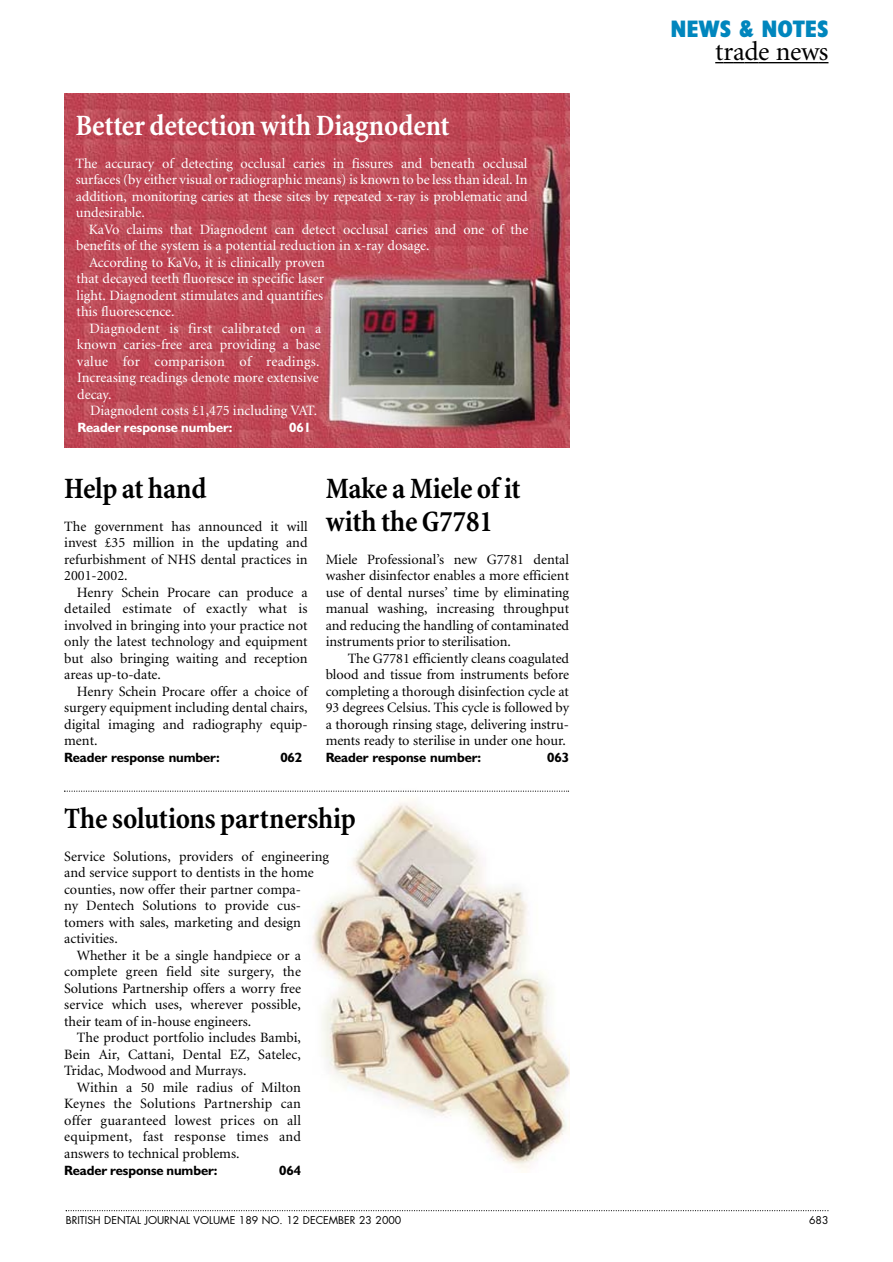
<style>
.page{position:relative;width:893px;height:1262px;background:#fff}
.page>*{position:absolute;margin:0;border:0;box-sizing:border-box;transform-origin:0 0}
.t1{font:700 condensed 30px/33px "Minion";letter-spacing:-.005em;color:#000}
.t2{font:700 condensed 30px "Minion";letter-spacing:-.005em;color:#fff}
.t3{font:27px "Minion";letter-spacing:-.015em;color:#000}
.t4{font:700 condensed 24px "Humanist 521 BT Xtra";color:#0086bd}
.t5{font:14.25px/16.5px "Minion";color:#000;text-align:justify}
.t6{font:14.25px/16.5px "Minion";color:#fff;text-align:justify}
.t7{font:14.25px "Minion";letter-spacing:.02em;color:#fff}
.t8{font:14.25px "Minion";letter-spacing:.02em;color:#000}
.t9{font:700 13.5px "Humanist 521 BT";letter-spacing:-.005em;color:#000}
.t10{font:700 13.5px "Humanist 521 BT";color:#fff}
.t11{font:10.5px "Futura";color:#000}
</style>
<div class="page">
<svg style="left:66px;top:1210px;width:762px;height:1px"></svg>
<svg style="left:715px;top:62px;width:43px;height:1px"></svg>
<hr style="left:758px;top:62px;width:43px;height:1px;background:#000">
<svg style="left:801px;top:62px;width:27px;height:1px"></svg>
<img style="left:64px;top:94px;width:505px;height:354px">
<img style="left:279px;top:791px;width:290px;height:380px">
<svg style="left:64px;top:790px;width:505px;height:1px"></svg>
<h1 class="t2" style="left:75px;top:113px;width:376px">Better detection with Diagnodent</h1>
<p class="t6" style="left:76px;top:156px;width:454px">The accuracy of detecting occlusal caries in fissures and beneath occlusal surfaces (by either visual or radiographic means) is known to be less than ideal. In addition, monitoring caries at these sites by repeated x-ray is problematic and undesirable.</p>
<p class="t6" style="left:89px;top:222px;width:441px">KaVo claims that Diagnodent can detect occlusal caries and one of the</p>
<p class="t6" style="left:76px;top:238px;width:355px">benefits of the system is a potential reduction in x-ray dosage.</p>
<p class="t6" style="left:89px;top:255px;width:237px">According to KaVo, it is clinically proven</p>
<p class="t6" style="left:76px;top:271px;width:249px">that decayed teeth fluoresce in specific laser</p>
<p class="t6" style="left:76px;top:288px;width:248px">light. Diagnodent stimulates and quantifies</p>
<p class="t6" style="left:77px;top:304px;width:99px">this fluorescence.</p>
<p class="t7" style="left:89px;top:322px;width:233px">Diagnodent is first calibrated on a</p>
<p class="t6" style="left:77px;top:337px;width:245px">known caries-free area providing a base</p>
<p class="t7" style="left:77px;top:355px;width:244px">value for comparison of readings.</p>
<p class="t6" style="left:77px;top:370px;width:243px">Increasing readings denote more extensive</p>
<p class="t6" style="left:77px;top:387px;width:36px">decay.</p>
<p class="t6" style="left:90px;top:403px;width:228px">Diagnodent costs £1,475 including VAT.</p>
<p class="t10" style="left:77px;top:422px;width:157px">Reader response number:</p>
<p class="t10" style="left:289px;top:422px;width:24px">061</p>
<h1 class="t1" style="left:64px;top:474px;width:144px">Help at hand</h1>
<p class="t5" style="left:64px;top:519px;width:245px">The government has announced it will invest £35 million in the updating and refurbishment of NHS dental practices in 2001-2002.</p>
<p class="t5" style="left:64px;top:585px;width:245px;text-indent:13px">Henry Schein Procare can produce a detailed estimate of exactly what is involved in bringing into your practice not only the latest technology and equipment but also bringing waiting and reception areas up-to-date.</p>
<p class="t5" style="left:64px;top:684px;width:245px;text-indent:13px">Henry Schein Procare offer a choice of surgery equipment including dental chairs, digital imaging and radiography equip&shy;ment.</p>
<p class="t9" style="left:64px;top:752px;width:157px">Reader response number:</p>
<p class="t9" style="left:280px;top:752px;width:23px">062</p>
<h1 class="t1" style="left:325px;top:474px;width:196px">Make a Miele of it with the G7781</h1>
<p class="t5" style="left:325px;top:552px;width:245px">Miele Professional’s new G7781 dental washer disinfector enables a more efficient use of dental nurses’ time by eliminating manual washing, increasing throughput and reducing the handling of contaminated instruments prior to sterilisation.</p>
<p class="t5" style="left:325px;top:651px;width:245px;text-indent:22px">The G7781 efficiently cleans coagulated blood and tissue from instruments before completing a thorough disinfection cycle at 93 degrees Celsius. This cycle is followed by a thorough rinsing stage, delivering instru&shy;ments ready to sterilise in under one hour.</p>
<p class="t9" style="left:325px;top:752px;width:157px">Reader response number:</p>
<p class="t9" style="left:547px;top:752px;width:23px">063</p>
<h1 class="t1" style="left:64px;top:804px;width:293px">The solutions partnership</h1>
<p class="t5" style="left:64px;top:849px;width:266px">Service Solutions, providers of engineering</p>
<p class="t5" style="left:64px;top:865px;width:251px">and service support to dentists in the home</p>
<p class="t5" style="left:64px;top:882px;width:238px">counties, now offer their partner compa-</p>
<p class="t5" style="left:64px;top:898px;width:238px">ny Dentech Solutions to provide cus-</p>
<p class="t5" style="left:64px;top:915px;width:238px">tomers with sales, marketing and design</p>
<p class="t5" style="left:64px;top:931px;width:55px">activities.</p>
<p class="t5" style="left:77px;top:948px;width:225px">Whether it be a single handpiece or a</p>
<p class="t5" style="left:64px;top:964px;width:238px">complete green field site surgery, the</p>
<p class="t5" style="left:64px;top:981px;width:238px">Solutions Partnership offers a worry free</p>
<p class="t5" style="left:64px;top:997px;width:238px">service which uses, wherever possible,</p>
<p class="t5" style="left:64px;top:1014px;width:189px">their team of in-house engineers.</p>
<p class="t5" style="left:77px;top:1030px;width:225px">The product portfolio includes Bambi,</p>
<p class="t5" style="left:64px;top:1047px;width:238px">Bein Air, Cattani, Dental EZ, Satelec,</p>
<p class="t5" style="left:64px;top:1063px;width:184px">Tridac, Modwood and Murrays.</p>
<p class="t5" style="left:77px;top:1080px;width:225px">Within a 50 mile radius of Milton</p>
<p class="t5" style="left:64px;top:1096px;width:238px">Keynes the Solutions Partnership can</p>
<p class="t5" style="left:64px;top:1113px;width:238px">offer guaranteed lowest prices on all</p>
<p class="t8" style="left:64px;top:1131px;width:238px">equipment, fast response times and</p>
<p class="t5" style="left:64px;top:1146px;width:177px">answers to technical problems.</p>
<p class="t9" style="left:64px;top:1165px;width:155px">Reader response number:</p>
<p class="t9" style="left:279px;top:1165px;width:23px">064</p>
<h3 class="t4" style="left:670px;top:21px;width:159px">NEWS &amp; NOTES</h3>
<h2 class="t3" style="left:715px;top:41px;width:115px">trade news</h2>
<p class="t11" style="left:66px;top:1215px;width:337px">BRITISH DENTAL JOURNAL VOLUME 189 NO. 12 DECEMBER 23 2000</p>
<p class="t11" style="left:809px;top:1215px;width:21px">683</p>
</div>
